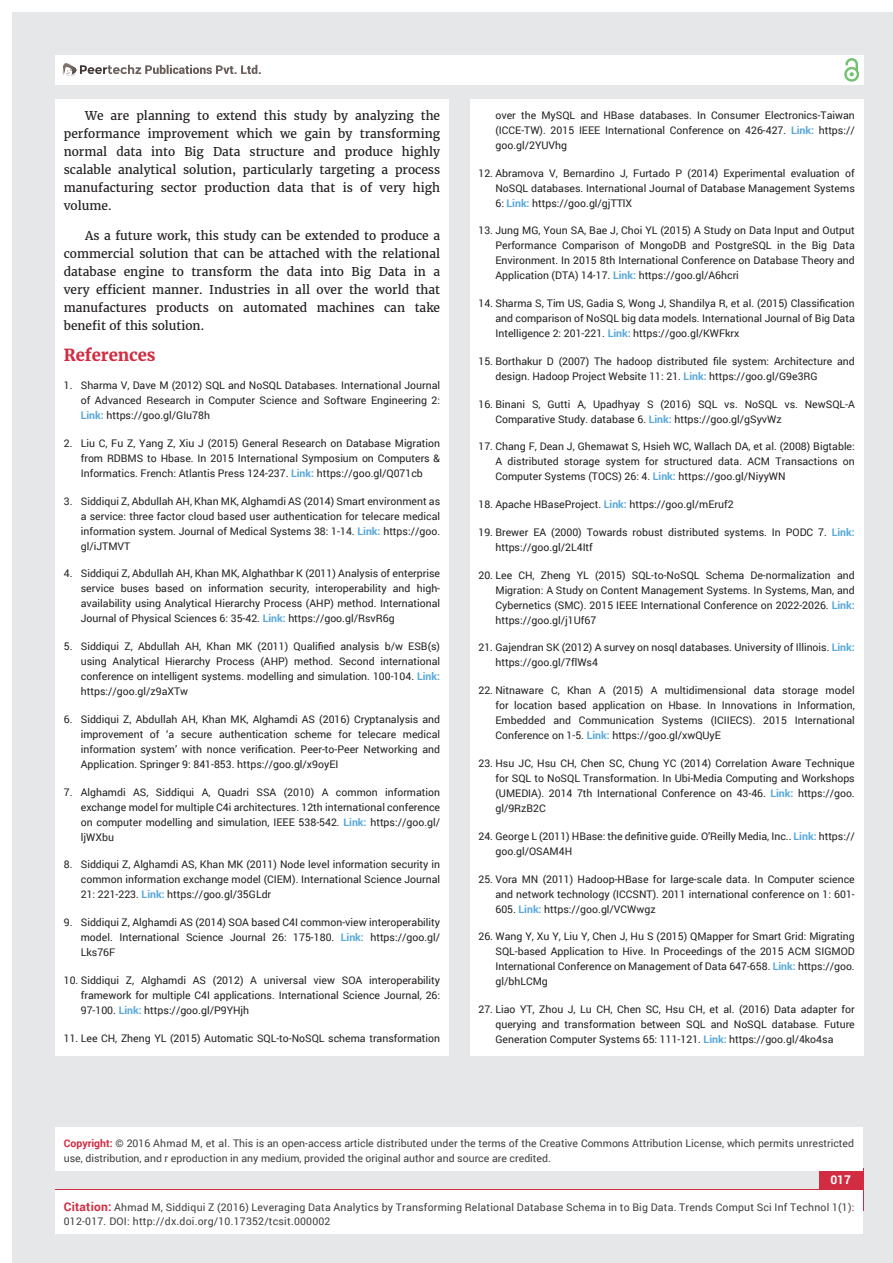
<style>
.page{position:relative;width:893px;height:1263px;background:#fff}
.page>*{position:absolute;margin:0;border:0;box-sizing:border-box;transform-origin:0 0}
.t1{font:700 16.5px "Merriweather";color:#d12c41}
.t2{font:12px/18px "Merriweather";color:#231f20;text-align:justify}
.t3{font:700 12px "Roboto";color:#fff}
.t4{font:10.5px/15px "Roboto";color:#231f20;text-align:justify}
.t5{font:10.5px/15px "Roboto";color:#3e3e3f}
.t6{font:10.5px/13.5px "Roboto";letter-spacing:.02em;color:#3e3e3f}
.s1{font-weight:700;color:#56a7dc}
.s2{font-weight:700;color:#d12c41}
.s3{font-weight:700;font-size:12px;color:#d12c41}
</style>
<div class="page">
<div style="left:13px;top:13px;width:880px;height:1250px;background:#e6e7e9"></div>
<div style="left:55px;top:55px;width:808px;height:29px;background:#fff"></div>
<div style="left:844px;top:67px;width:15px;height:15px;border:2px solid #72c272;border-radius:50%"></div>
<svg style="left:844px;top:58px;width:15px;height:18px"></svg>
<hr style="left:55px;top:1189px;width:808px;height:2px;background:#d12c41">
<div style="left:819px;top:1168px;width:44px;height:43px;background:#d12c41"></div>
<div style="left:55px;top:1190px;width:808px;height:43px;background:#fff"></div>
<svg style="left:62px;top:63px;width:199px;height:13px"></svg>
<div style="left:55px;top:1128px;width:807px;height:43px;background:#fff"></div>
<div style="left:55px;top:99px;width:394px;height:957px;background:#fff"></div>
<div style="left:470px;top:99px;width:393px;height:957px;background:#fff"></div>
<p class="t2" style="left:64px;top:106px;width:378px;text-indent:21px">We are planning to extend this study by analyzing the performance improvement which we gain by transforming normal data into Big Data structure and produce highly scalable analytical solution, particularly targeting a process manufacturing sector production data that is of very high volume.</p>
<p class="t2" style="left:64px;top:227px;width:378px;text-indent:21px">As a future work, this study can be extended to produce a commercial solution that can be attached with the relational database engine to transform the data into Big Data in a very efficient manner. Industries in all over the world that manufactures products on automated machines can take benefit of this solution.</p>
<h1 class="t1" style="left:64px;top:345px;width:93px">References</h1>
<p class="t4" style="left:81px;top:377px;width:361px;text-indent:-17px">1. Sharma V, Dave M (2012) SQL and NoSQL Databases. International Journal of Advanced Research in Computer Science and Software Engineering 2:<br><span class="s1">Link:</span> https://goo.gl/GIu78h</p>
<p class="t4" style="left:81px;top:435px;width:361px;text-indent:-17px">2. Liu C, Fu Z, Yang Z, Xiu J (2015) General Research on Database Migration from RDBMS to Hbase. In 2015 International Symposium on Computers &amp; Informatics. French: Atlantis Press 124-237. <span class="s1">Link:</span> https://goo.gl/Q071cb</p>
<p class="t4" style="left:81px;top:493px;width:361px;text-indent:-17px">3. Siddiqui Z, Abdullah AH, Khan MK, Alghamdi AS (2014) Smart environment as a service: three factor cloud based user authentication for telecare medical information system. Journal of Medical Systems 38: 1-14. <span class="s1">Link:</span> https://goo. gl/iJTMVT</p>
<p class="t4" style="left:81px;top:566px;width:361px;text-indent:-17px">4. Siddiqui Z, Abdullah AH, Khan MK, Alghathbar K (2011) Analysis of enterprise service buses based on information security, interoperability and high&shy;availability using Analytical Hierarchy Process (AHP) method. International Journal of Physical Sciences 6: 35-42. <span class="s1">Link:</span> https://goo.gl/RsvR6g</p>
<p class="t4" style="left:81px;top:638px;width:361px;text-indent:-17px">5. Siddiqui Z, Abdullah AH, Khan MK (2011) Qualified analysis b/w ESB(s) using Analytical Hierarchy Process (AHP) method. Second international conference on intelligent systems. modelling and simulation. 100-104. <span class="s1">Link: </span>https://goo.gl/z9aXTw</p>
<p class="t4" style="left:81px;top:711px;width:361px;text-indent:-17px">6. Siddiqui Z, Abdullah AH, Khan MK, Alghamdi AS (2016) Cryptanalysis and improvement of ‘a secure authentication scheme for telecare medical information system’ with nonce verification. Peer-to-Peer Networking and Application. Springer 9: 841-853. https://goo.gl/x9oyEI</p>
<p class="t4" style="left:81px;top:784px;width:361px;text-indent:-17px">7. Alghamdi AS, Siddiqui A, Quadri SSA (2010) A common information exchange model for multiple C4i architectures. 12th international conference on computer modelling and simulation, IEEE 538-542. <span class="s1">Link:</span> https://goo.gl/ ljWXbu</p>
<p class="t4" style="left:81px;top:857px;width:361px;text-indent:-17px">8. Siddiqui Z, Alghamdi AS, Khan MK (2011) Node level information security in common information exchange model (CIEM). International Science Journal 21: 221-223. <span class="s1">Link:</span> https://goo.gl/35GLdr</p>
<p class="t4" style="left:81px;top:914px;width:361px;text-indent:-17px">9. Siddiqui Z, Alghamdi AS (2014) SOA based C4I common-view interoperability model. International Science Journal 26: 175-180. <span class="s1">Link:</span> https://goo.gl/ Lks76F</p>
<p class="t4" style="left:81px;top:972px;width:361px;text-indent:-17px">10. Siddiqui Z, Alghamdi AS (2012) A universal view SOA interoperability framework for multiple C4I applications. International Science Journal, 26:<br>97-100. <span class="s1">Link:</span> https://goo.gl/P9YHjh</p>
<p class="t4" style="left:64px;top:1030px;width:378px">11. Lee CH, Zheng YL (2015) Automatic SQL-to-NoSQL schema transformation</p>
<p class="t4" style="left:495px;top:107px;width:361px">over the MySQL and HBase databases. In Consumer Electronics-Taiwan (ICCE-TW). 2015 IEEE International Conference on 426-427. <span class="s1">Link:</span> https:// goo.gl/2YUVhg</p>
<p class="t4" style="left:495px;top:165px;width:361px;text-indent:-17px">12. Abramova V, Bernardino J, Furtado P (2014) Experimental evaluation of NoSQL databases. International Journal of Database Management Systems 6: <span class="s1">Link:</span> https://goo.gl/gjTTlX</p>
<p class="t4" style="left:495px;top:223px;width:361px;text-indent:-17px">13. Jung MG, Youn SA, Bae J, Choi YL (2015) A Study on Data Input and Output Performance Comparison of MongoDB and PostgreSQL in the Big Data Environment. In 2015 8th International Conference on Database Theory and Application (DTA) 14-17. <span class="s1">Link:</span> https://goo.gl/A6hcri</p>
<p class="t4" style="left:495px;top:296px;width:361px;text-indent:-17px">14. Sharma S, Tim US, Gadia S, Wong J, Shandilya R, et al. (2015) Classification and comparison of NoSQL big data models. International Journal of Big Data Intelligence 2: 201-221. <span class="s1">Link:</span> https://goo.gl/KWFkrx</p>
<p class="t4" style="left:495px;top:353px;width:361px;text-indent:-17px">15. Borthakur D (2007) The hadoop distributed file system: Architecture and design. Hadoop Project Website 11: 21. <span class="s1">Link:</span> https://goo.gl/G9e3RG</p>
<p class="t4" style="left:495px;top:396px;width:361px;text-indent:-17px">16. Binani S, Gutti A, Upadhyay S (2016) SQL vs. NoSQL vs. NewSQL-A<br>Comparative Study. database 6. <span class="s1">Link:</span> https://goo.gl/gSyvWz</p>
<p class="t4" style="left:495px;top:439px;width:361px;text-indent:-17px">17. Chang F, Dean J, Ghemawat S, Hsieh WC, Wallach DA, et al. (2008) Bigtable:<br>A distributed storage system for structured data. ACM Transactions on Computer Systems (TOCS) 26: 4. <span class="s1">Link:</span> https://goo.gl/NiyyWN</p>
<p class="t4" style="left:478px;top:497px;width:257px">18. Apache HBaseProject. <span class="s1">Link:</span> https://goo.gl/mEruf2</p>
<p class="t4" style="left:495px;top:524px;width:361px;text-indent:-17px">19. Brewer EA (2000) Towards robust distributed systems. In PODC 7. <span class="s1">Link: </span>https://goo.gl/2L4Itf</p>
<p class="t4" style="left:495px;top:567px;width:361px;text-indent:-17px">20. Lee CH, Zheng YL (2015) SQL-to-NoSQL Schema De-normalization and Migration: A Study on Content Management Systems. In Systems, Man, and Cybernetics (SMC). 2015 IEEE International Conference on 2022-2026. <span class="s1">Link: </span>https://goo.gl/j1Uf67</p>
<p class="t4" style="left:495px;top:640px;width:361px;text-indent:-17px">21. Gajendran SK (2012) A survey on nosql databases. University of Illinois. <span class="s1">Link: </span>https://goo.gl/7flWs4</p>
<p class="t4" style="left:495px;top:683px;width:361px;text-indent:-17px">22. Nitnaware C, Khan A (2015) A multidimensional data storage model for location based application on Hbase. In Innovations in Information, Embedded and Communication Systems (ICIIECS). 2015 International Conference on 1-5. <span class="s1">Link:</span> https://goo.gl/xwQUyE</p>
<p class="t4" style="left:495px;top:755px;width:361px;text-indent:-17px">23. Hsu JC, Hsu CH, Chen SC, Chung YC (2014) Correlation Aware Technique for SQL to NoSQL Transformation. In Ubi-Media Computing and Workshops (UMEDIA). 2014 7th International Conference on 43-46. <span class="s1">Link:</span> https://goo. gl/9RzB2C</p>
<p class="t4" style="left:495px;top:828px;width:361px;text-indent:-17px">24. George L (2011) HBase: the definitive guide. O’Reilly Media, Inc.. <span class="s1">Link:</span> https:// goo.gl/OSAM4H</p>
<p class="t4" style="left:495px;top:871px;width:361px;text-indent:-17px">25. Vora MN (2011) Hadoop-HBase for large-scale data. In Computer science and network technology (ICCSNT). 2011 international conference on 1: 601- 605. <span class="s1">Link:</span> https://goo.gl/VCWwgz</p>
<p class="t4" style="left:495px;top:929px;width:361px;text-indent:-17px">26. Wang Y, Xu Y, Liu Y, Chen J, Hu S (2015) QMapper for Smart Grid: Migrating SQL-based Application to Hive. In Proceedings of the 2015 ACM SIGMOD International Conference on Management of Data 647-658. <span class="s1">Link:</span> https://goo. gl/bhLCMg</p>
<p class="t4" style="left:495px;top:1001px;width:361px;text-indent:-17px">27. Liao YT, Zhou J, Lu CH, Chen SC, Hsu CH, et al. (2016) Data adapter for querying and transformation between SQL and NoSQL database. Future Generation Computer Systems 65: 111-121. <span class="s1">Link:</span> https://goo.gl/4ko4sa</p>
<p class="t5" style="left:64px;top:1135px;width:792px"><span class="s2">Copyright:</span> © 2016 Ahmad M, et al. This is an open-access article distributed under the terms of the Creative Commons Attribution License, which permits unrestricted use, distribution, and r eproduction in any medium, provided the original author and source are credited.</p>
<p class="t3" style="left:830px;top:1172px;width:22px">017</p>
<p class="t6" style="left:64px;top:1200px;width:792px"><span class="s3">Citation:</span> Ahmad M, Siddiqui Z (2016) Leveraging Data Analytics by Transforming Relational Database Schema in to Big Data. Trends Comput Sci Inf Technol 1(1):<br>012-017. DOI: http://dx.doi.org/10.17352/tcsit.000002</p>
</div>
